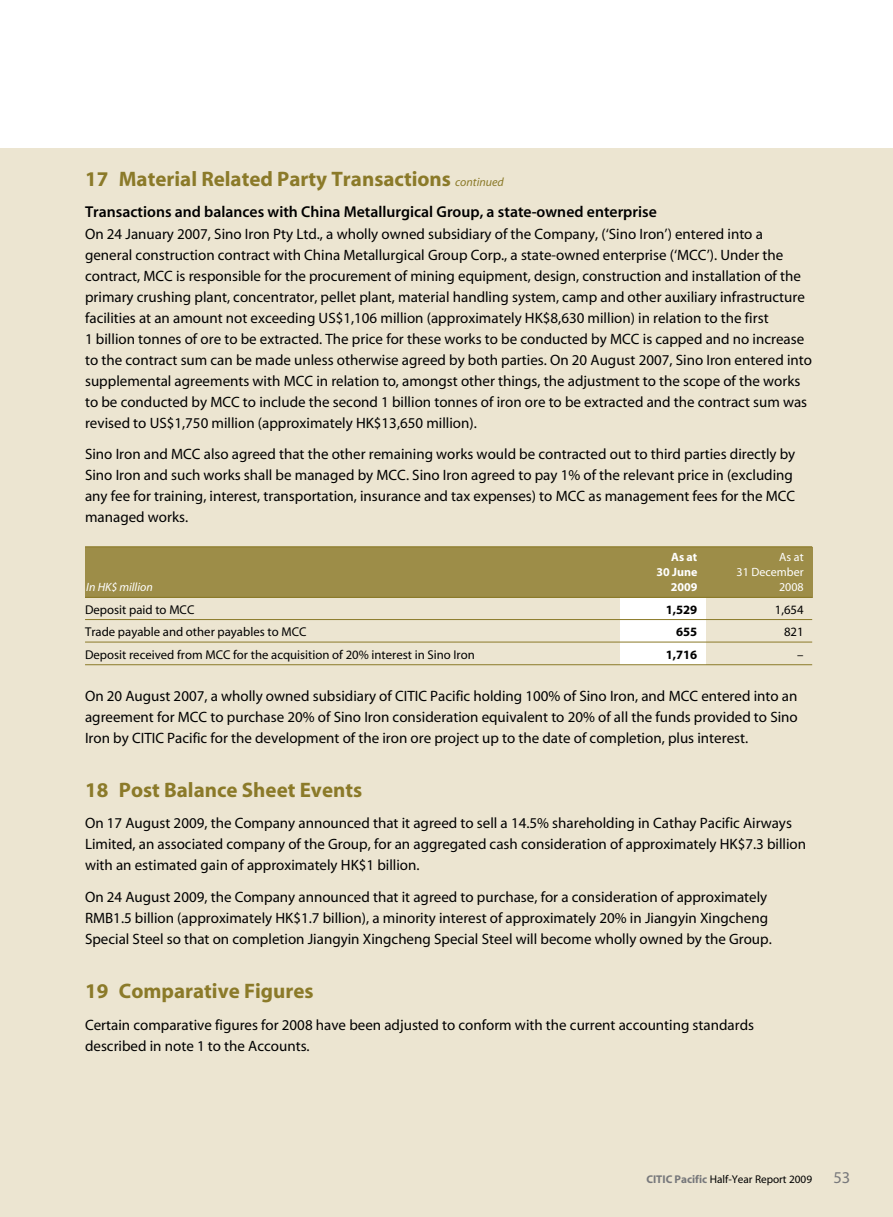
<style>
.page{position:relative;width:893px;height:1217px;background:#fff}
.page>*{position:absolute;margin:0;border:0;box-sizing:border-box;transform-origin:0 0}
.t1{font:21px "Myriad MM 700 600";color:#8b7a29}
.t2{font:16.5px "Myriad MM 400 600";color:#77787b}
.t3{font:15.75px "Myriad MM 565 600";color:#000}
.t4{font:15px/21px "Myriad MM 400 600";color:#000}
.t5{font:12.75px "Myriad MM 400 600";color:#000}
.t6{font:12.75px "Myriad MM 700 600";color:#000}
.t7{font:12px "Myriad MM 400 600";color:#fff}
.t8{font:12px "Myriad MM 700 600";color:#fff}
.t9{font:12px "Myriad MM It 400 600";color:#fff}
.t10{font:11.25px "Myriad MM 400 600";color:#000}
.s1{font-family:"Myriad MM It 400 600";font-size:12px}
.s2{font-family:"Myriad MM 700 600";color:#77787b}
</style>
<div class="page">
<div style="left:0;top:149px;width:893px;height:1067px;background:#ece5d1"></div>
<div style="left:621px;top:593px;width:85px;height:71px;background:#fff"></div>
<div style="left:85px;top:546px;width:727px;height:51px;background:#9d8d48"></div>
<hr style="left:85px;top:546px;width:727px;height:1px;background:#8b7a29">
<hr style="left:85px;top:596px;width:727px;height:1px;background:#8b7a29">
<hr style="left:85px;top:619px;width:727px;height:1px;background:#8b7a29">
<hr style="left:85px;top:641px;width:727px;height:1px;background:#8b7a29">
<hr style="left:85px;top:664px;width:727px;height:1px;background:#8b7a29">
<h1 class="t1" style="left:85px;top:169px;width:420px">17 Material Related Party Transactions <span class="s1">continued</span></h1>
<p class="t3" style="left:85px;top:204px;width:573px">Transactions and balances with China Metallurgical Group, a state-owned enterprise</p>
<p class="t4" style="left:85px;top:224px;width:728px">On 24 January 2007, Sino Iron Pty Ltd., a wholly owned subsidiary of the Company, (‘Sino Iron’) entered into a general construction contract with China Metallurgical Group Corp., a state-owned enterprise (‘MCC’). Under the contract, MCC is responsible for the procurement of mining equipment, design, construction and installation of the primary crushing plant, concentrator, pellet plant, material handling system, camp and other auxiliary infrastructure facilities at an amount not exceeding US$1,106 million (approximately HK$8,630 million) in relation to the first<br>1 billion tonnes of ore to be extracted. The price for these works to be conducted by MCC is capped and no increase to the contract sum can be made unless otherwise agreed by both parties. On 20 August 2007, Sino Iron entered into supplemental agreements with MCC in relation to, amongst other things, the adjustment to the scope of the works to be conducted by MCC to include the second 1 billion tonnes of iron ore to be extracted and the contract sum was revised to US$1,750 million (approximately HK$13,650 million).</p>
<p class="t4" style="left:85px;top:444px;width:712px">Sino Iron and MCC also agreed that the other remaining works would be contracted out to third parties directly by Sino Iron and such works shall be managed by MCC. Sino Iron agreed to pay 1% of the relevant price in (excluding any fee for training, interest, transportation, insurance and tax expenses) to MCC as management fees for the MCC managed works.</p>
<p class="t8" style="left:671px;top:551px;width:28px">As at</p>
<p class="t7" style="left:779px;top:551px;width:26px">As at</p>
<p class="t8" style="left:656px;top:566px;width:43px">30 June</p>
<p class="t7" style="left:737px;top:566px;width:69px">31 December</p>
<p class="t9" style="left:86px;top:581px;width:68px">In HK$ million</p>
<p class="t8" style="left:671px;top:581px;width:28px">2009</p>
<p class="t7" style="left:779px;top:581px;width:26px">2008</p>
<p class="t5" style="left:85px;top:603px;width:111px">Deposit paid to MCC</p>
<p class="t6" style="left:666px;top:603px;width:33px">1,529</p>
<p class="t5" style="left:775px;top:603px;width:30px">1,654</p>
<p class="t5" style="left:85px;top:625px;width:223px">Trade payable and other payables to MCC</p>
<p class="t6" style="left:676px;top:625px;width:23px">655</p>
<p class="t5" style="left:784px;top:625px;width:21px">821</p>
<p class="t5" style="left:85px;top:648px;width:391px">Deposit received from MCC for the acquisition of 20% interest in Sino Iron</p>
<p class="t6" style="left:666px;top:648px;width:33px">1,716</p>
<p class="t5" style="left:797px;top:648px;width:8px">–</p>
<p class="t4" style="left:85px;top:686px;width:714px;text-align:justify">On 20 August 2007, a wholly owned subsidiary of CITIC Pacific holding 100% of Sino Iron, and MCC entered into an agreement for MCC to purchase 20% of Sino Iron consideration equivalent to 20% of all the funds provided to Sino Iron by CITIC Pacific for the development of the iron ore project up to the date of completion, plus interest.</p>
<h1 class="t1" style="left:85px;top:779px;width:279px">18 Post Balance Sheet Events</h1>
<p class="t4" style="left:85px;top:813px;width:723px">On 17 August 2009, the Company announced that it agreed to sell a 14.5% shareholding in Cathay Pacific Airways<br>Limited, an associated company of the Group, for an aggregated cash consideration of approximately HK$7.3 billion with an estimated gain of approximately HK$1 billion.</p>
<p class="t4" style="left:85px;top:887px;width:688px">On 24 August 2009, the Company announced that it agreed to purchase, for a consideration of approximately<br>RMB1.5 billion (approximately HK$1.7 billion), a minority interest of approximately 20% in Jiangyin Xingcheng<br>Special Steel so that on completion Jiangyin Xingcheng Special Steel will become wholly owned by the Group.</p>
<h1 class="t1" style="left:85px;top:980px;width:230px">19 Comparative Figures</h1>
<p class="t4" style="left:85px;top:1014px;width:670px">Certain comparative figures for 2008 have been adjusted to conform with the current accounting standards described in note 1 to the Accounts.</p>
<p class="t10" style="left:646px;top:1173px;width:167px"><span class="s2">CITIC Pacific</span> Half-Year Report 2009</p>
<p class="t2" style="left:833px;top:1168px;width:18px">53</p>
</div>
